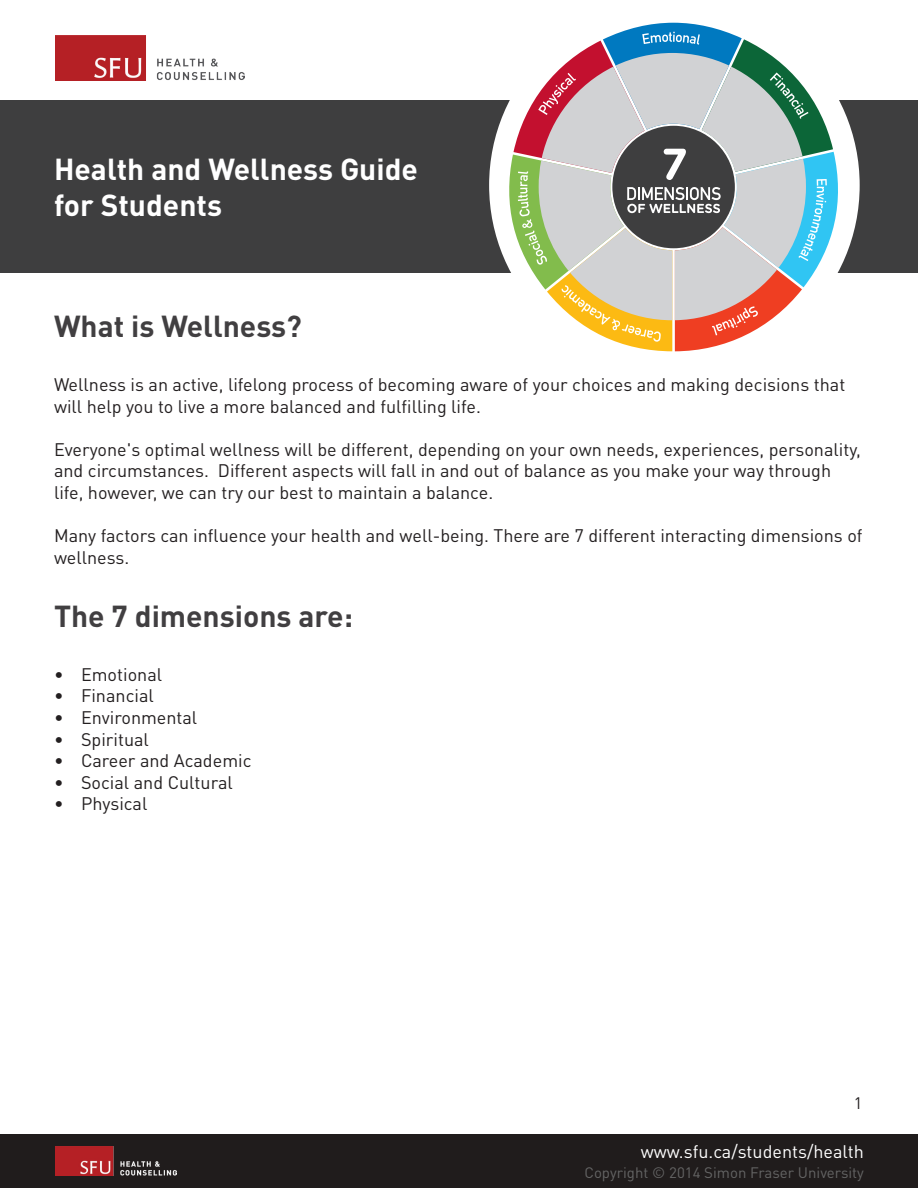
<style>
.page{position:relative;width:918px;height:1188px;background:#fff}
.page>*{position:absolute;margin:0;border:0;box-sizing:border-box;transform-origin:0 0}
.t1{font:700 30px "DIN Pro";color:#413f41}
.t2{font:700 30px/36px "DIN Pro";color:#fff}
.t3{font:18px/21.6px "DIN Pro";color:#231f20}
.t4{font:18px "DIN Pro";color:#fff}
.t5{font:16.5px "DIN Pro";color:#231f20}
.t6{font:15px "DIN Pro";color:#646464}
</style>
<div class="page">
<div style="left:0;top:1134px;width:918px;height:54px;background:#201c1c"></div>
<img style="left:56px;top:36px;width:189px;height:45px">
<img style="left:56px;top:1147px;width:120px;height:28px">
<div style="left:0;top:101px;width:918px;height:172px;background:#3e3e3f"></div>
<div style="left:489px;top:0;width:371px;height:371px;background:#fff;border-radius:50%"></div>
<svg style="left:503px;top:23px;width:342px;height:328px"></svg>
<h1 class="t2" style="left:54px;top:150px;width:365px">Health and Wellness Guide for Students</h1>
<h1 class="t1" style="left:54px;top:306px;width:250px">What is Wellness?</h1>
<p class="t3" style="left:54px;top:373px;width:793px">Wellness is an active, lifelong process of becoming aware of your choices and making decisions that will help you to live a more balanced and fulfilling life.</p>
<p class="t3" style="left:54px;top:438px;width:808px">Everyone's optimal wellness will be different, depending on your own needs, experiences, personality, and circumstances. Different aspects will fall in and out of balance as you make your way through life, however, we can try our best to maintain a balance.</p>
<p class="t3" style="left:54px;top:524px;width:810px">Many factors can influence your health and well-being. There are 7 different interacting dimensions of wellness.</p>
<h1 class="t1" style="left:54px;top:595px;width:301px">The 7 dimensions are:</h1>
<p class="t3" style="left:54px;top:663px;width:110px">• Emotional</p>
<p class="t3" style="left:54px;top:684px;width:101px">• Financial</p>
<p class="t3" style="left:54px;top:706px;width:145px">• Environmental</p>
<p class="t3" style="left:54px;top:728px;width:96px">• Spiritual</p>
<p class="t3" style="left:54px;top:749px;width:199px">• Career and Academic</p>
<p class="t3" style="left:54px;top:771px;width:180px">• Social and Cultural</p>
<p class="t3" style="left:54px;top:792px;width:95px">• Physical</p>
<p class="t5" style="left:854px;top:1092px;width:10px">1</p>
<p class="t4" style="left:641px;top:1139px;width:225px">www.sfu.ca/students/health</p>
<p class="t6" style="left:584px;top:1162px;width:281px">Copyright © 2014 Simon Fraser University</p>
</div>
